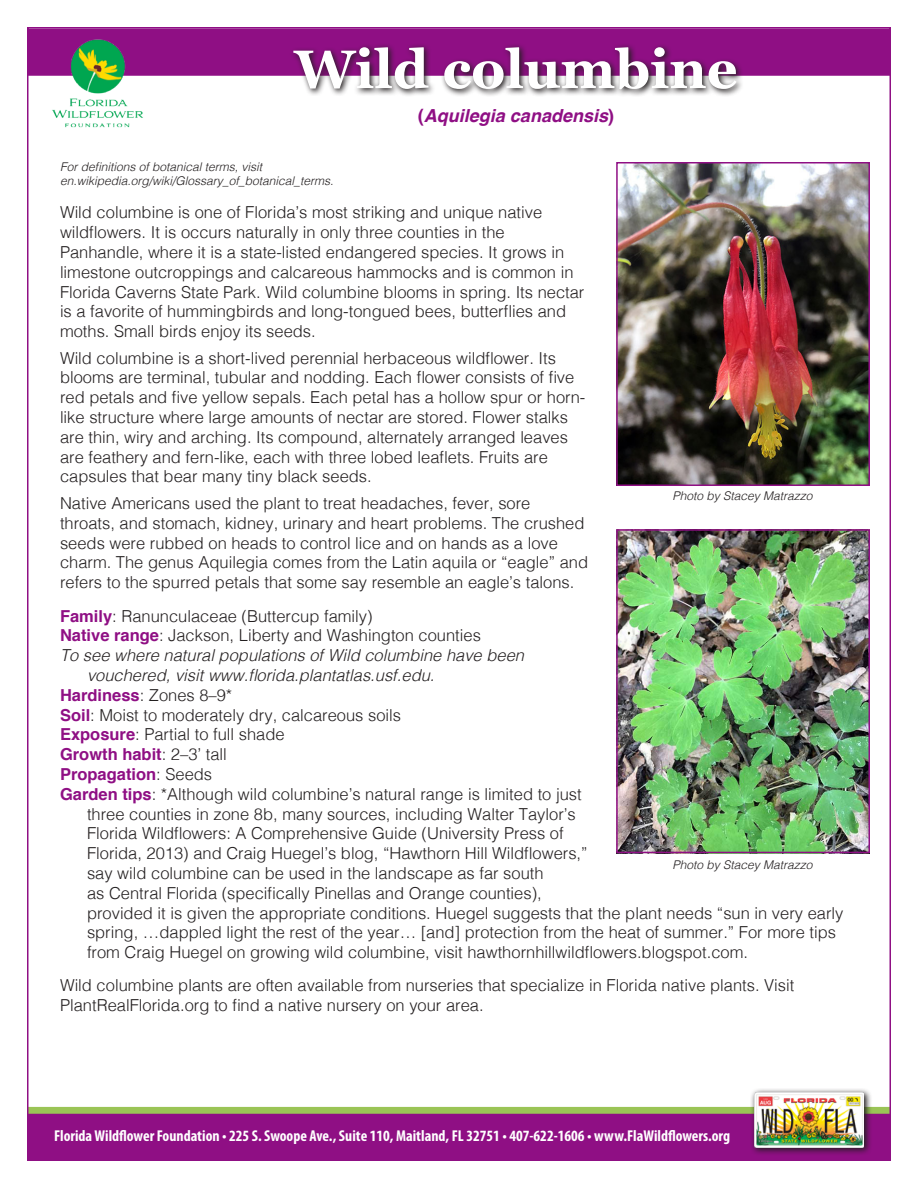
<style>
.page{position:relative;width:918px;height:1188px;background:#fff}
.page>*{position:absolute;margin:0;border:0;box-sizing:border-box;transform-origin:0 0}
.t1{font:700 54px "Georgia";color:#fff}
.t2{font:italic 700 18px "Helvetica";color:#8f0f84}
.t3{font:300 16.5px/19.8px "Helvetica";color:#231f20}
.t4{font:italic 300 16.5px/19.8px "Helvetica";color:#231f20}
.t5{font:700 16.5px "Helvetica";color:#8f0f84}
.t6{font:700 condensed 15.75px "Myriad Pro";color:#fff}
.t7{font:italic 300 12px/14.4px "Helvetica";color:#231f20}
.s1{font-style:normal}
.s2{font-weight:700;color:#8f0f84}
.s3{font-weight:300;color:#231f20}
</style>
<div class="page">
<div style="left:27px;top:1107px;width:864px;height:7px;background:#9ac456"></div>
<div style="left:27px;top:1114px;width:864px;height:47px;background:#8f0f84"></div>
<div style="left:27px;top:28px;width:864px;height:48px;background:#8f0f84;border:2px solid #8f0f84"></div>
<img style="left:47px;top:28px;width:102px;height:100px">
<svg style="left:750px;top:1089px;width:122px;height:65px"></svg>
<img style="left:754px;top:1092px;width:110px;height:56px">
<svg style="left:290px;top:45px;width:454px;height:51px"></svg>
<img style="left:619px;top:165px;width:248px;height:318px">
<div style="left:616px;top:162px;width:254px;height:324px;border:2px solid #8f0f84"></div>
<img style="left:619px;top:532px;width:248px;height:318px">
<div style="left:616px;top:529px;width:254px;height:324px;border:2px solid #8f0f84"></div>
<p class="t1" style="left:294px;top:29px;width:445px">Wild columbine</p>
<p class="t2" style="left:418px;top:100px;width:198px"><span class="s1">(</span>Aquilegia canadensis<span class="s1">)</span></p>
<p class="t7" style="left:60px;top:158px;width:275px">For definitions of botanical terms, visit en.wikipedia.org/wiki/Glossary_of_botanical_terms.</p>
<p class="t3" style="left:60px;top:201px;width:526px">Wild columbine is one of Florida’s most striking and unique native wildflowers. It is occurs naturally in only three counties in the Panhandle, where it is a state-listed endangered species. It grows in limestone outcroppings and calcareous hammocks and is common in Florida Caverns State Park. Wild columbine blooms in spring. Its nectar is a favorite of hummingbirds and long-tongued bees, butterflies and moths. Small birds enjoy its seeds.</p>
<p class="t3" style="left:60px;top:347px;width:527px">Wild columbine is a short-lived perennial herbaceous wildflower. Its blooms are terminal, tubular and nodding. Each flower consists of five red petals and five yellow sepals. Each petal has a hollow spur or horn&shy;like structure where large amounts of nectar are stored. Flower stalks are thin, wiry and arching. Its compound, alternately arranged leaves are feathery and fern-like, each with three lobed leaflets. Fruits are capsules that bear many tiny black seeds.</p>
<p class="t3" style="left:60px;top:492px;width:530px">Native Americans used the plant to treat headaches, fever, sore throats, and stomach, kidney, urinary and heart problems. The crushed seeds were rubbed on heads to control lice and on hands as a love charm. The genus Aquilegia comes from the Latin aquila or “eagle” and refers to the spurred petals that some say resemble an eagle’s talons.</p>
<p class="t3" style="left:60px;top:605px;width:314px"><span class="s2">Family</span>: Ranunculaceae (Buttercup family)</p>
<p class="t3" style="left:60px;top:624px;width:422px"><span class="s2">Native range</span>: Jackson, Liberty and Washington counties</p>
<p class="t4" style="left:87px;top:644px;width:439px;text-indent:-27px">To see where natural populations of Wild columbine have been vouchered, visit www.florida.plantatlas.usf.edu.</p>
<p class="t3" style="left:60px;top:684px;width:174px"><span class="s2">Hardiness</span>: Zones 8–9*</p>
<p class="t3" style="left:60px;top:704px;width:343px"><span class="s2">Soil</span>: Moist to moderately dry, calcareous soils</p>
<p class="t3" style="left:60px;top:723px;width:226px"><span class="s2">Exposure</span>: Partial to full shade</p>
<p class="t5" style="left:60px;top:741px;width:168px">Growth habit<span class="s3">: 2–3’ tall</span></p>
<p class="t5" style="left:60px;top:761px;width:154px">Propagation<span class="s3">: Seeds</span></p>
<p class="t3" style="left:87px;top:783px;width:758px;text-indent:-27px"><span class="s2">Garden tips</span>: *Although wild columbine’s natural range is limited to just<br>three counties in zone 8b, many sources, including Walter Taylor’s<br>Florida Wildflowers: A Comprehensive Guide (University Press of<br>Florida, 2013) and Craig Huegel’s blog, “Hawthorn Hill Wildflowers,”<br>say wild columbine can be used in the landscape as far south<br>as Central Florida (specifically Pinellas and Orange counties),<br>provided it is given the appropriate conditions. Huegel suggests that the plant needs “sun in very early spring, …dappled light the rest of the year… [and] protection from the heat of summer.” For more tips from Craig Huegel on growing wild columbine, visit hawthornhillwildflowers.blogspot.com.</p>
<p class="t3" style="left:60px;top:974px;width:736px">Wild columbine plants are often available from nurseries that specialize in Florida native plants. Visit<br>PlantRealFlorida.org to find a native nursery on your area.</p>
<p class="t7" style="left:672px;top:488px;width:142px">Photo by Stacey Matrazzo</p>
<p class="t7" style="left:672px;top:857px;width:142px">Photo by Stacey Matrazzo</p>
<p class="t6" style="left:54px;top:1126px;width:678px">Florida Wildflower Foundation • 225 S. Swoope Ave., Suite 110, Maitland, FL 32751 • 407-622-1606 • www.FlaWildflowers.org</p>
</div>
